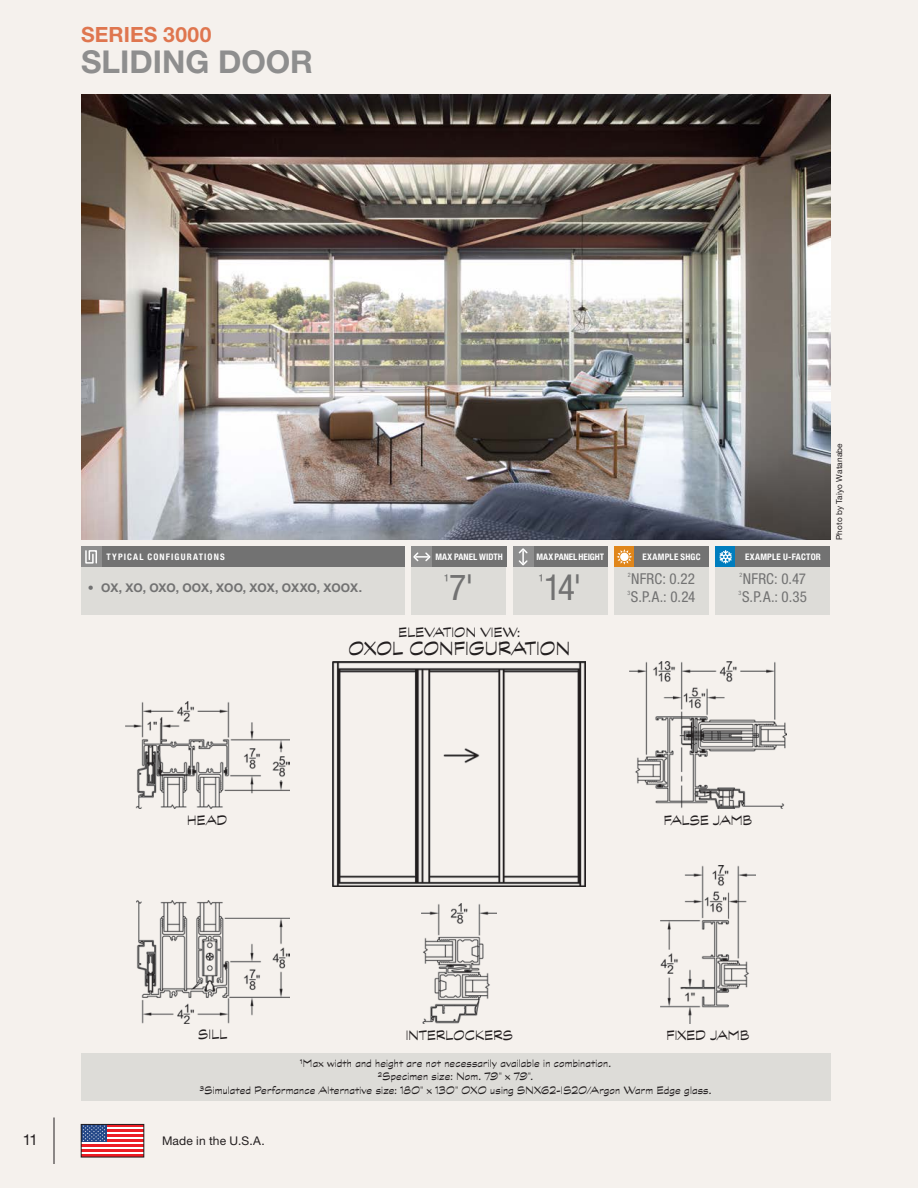
<style>
.page{position:relative;width:918px;height:1188px;background:#f5f1ed}
.page>*{position:absolute;margin:0;border:0;box-sizing:border-box;transform-origin:0 0}
.t1{font:condensed 36px "Helvetica Neue LT Std";color:#727272}
.t2{font:700 31.5px "Helvetica Neue LT Std";color:#8e8e8e}
.t3{font:21px "Graphite Std";letter-spacing:.005em;color:#231f20}
.t4{font:700 21px "Helvetica Neue LT Std";letter-spacing:.01em;color:#df764f}
.t5{font:15px "Graphite Std";letter-spacing:.015em;color:#231f20}
.t6{font:condensed 15px "Helvetica Neue LT Std";letter-spacing:.015em;color:#727272}
.t7{font:15px "Helvetica Neue LT Std";color:#231f20}
.t8{font:12px/13.2px "Graphite Std";letter-spacing:.015em;color:#231f20;text-align:center}
.t9{font:700 12px "Helvetica Neue LT Std";letter-spacing:-.01em;color:#727272}
.t10{font:12px "Helvetica Neue LT Std";letter-spacing:.01em;color:#231f20}
.t11{font:700 condensed 9px "Helvetica Neue LT Std";letter-spacing:.025em;color:#fff}
.t12{font:700 condensed 9px "Helvetica Neue LT Std";letter-spacing:.125em;color:#fff}
.t13{font:700 condensed 9px "Helvetica Neue LT Std";letter-spacing:-.01em;color:#fff}
.t14{font:700 condensed 9px "Helvetica Neue LT Std";color:#fff}
.t15{font:8.25px "Helvetica Neue LT Std";letter-spacing:.02em;color:#231f20}
.t16{font:condensed 6px "Helvetica Neue LT Std";color:#727272}
</style>
<div class="page">
<svg style="left:83px;top:1127px;width:59px;height:28px"></svg>
<hr style="left:107px;top:1124px;width:37px;height:3px;background:#ed1d24">
<hr style="left:107px;top:1129px;width:37px;height:3px;background:#ed1d24">
<hr style="left:107px;top:1134px;width:37px;height:3px;background:#ed1d24">
<hr style="left:107px;top:1139px;width:37px;height:3px;background:#ed1d24">
<hr style="left:81px;top:1145px;width:63px;height:2px;background:#ed1d24">
<hr style="left:81px;top:1150px;width:63px;height:2px;background:#ed1d24">
<div style="left:81px;top:1124px;width:26px;height:18px;background:#224687"></div>
<svg style="left:83px;top:1126px;width:22px;height:15px"></svg>
<div style="left:81px;top:1124px;width:63px;height:33px;border:1px solid #231f20"></div>
<hr style="left:54px;top:1117px;width:1px;height:47px;background:#231f20">
<img style="left:81px;top:94px;width:749px;height:446px">
<div style="left:100px;top:547px;width:305px;height:20px;background:#727272"></div>
<div style="left:81px;top:567px;width:324px;height:47px;background:#dddcd8"></div>
<div style="left:81px;top:547px;width:20px;height:20px;background:#8e8e8e"></div>
<svg style="left:85px;top:550px;width:12px;height:14px"></svg>
<img style="left:422px;top:903px;width:75px;height:120px">
<img style="left:333px;top:662px;width:253px;height:224px">
<img style="left:661px;top:866px;width:94px;height:157px">
<img style="left:630px;top:662px;width:157px;height:147px">
<img style="left:136px;top:901px;width:153px;height:122px">
<img style="left:125px;top:701px;width:164px;height:108px">
<div style="left:614px;top:567px;width:95px;height:47px;background:#dddcd8"></div>
<div style="left:614px;top:547px;width:20px;height:20px;background:#e0861b"></div>
<svg style="left:617px;top:549px;width:15px;height:16px"></svg>
<div style="left:634px;top:547px;width:75px;height:20px;background:#727272"></div>
<div style="left:716px;top:567px;width:114px;height:47px;background:#dddcd8"></div>
<div style="left:716px;top:547px;width:20px;height:20px;background:#007dbe"></div>
<svg style="left:719px;top:550px;width:13px;height:14px"></svg>
<div style="left:736px;top:547px;width:94px;height:20px;background:#727272"></div>
<div style="left:513px;top:567px;width:95px;height:47px;background:#dddcd8"></div>
<div style="left:412px;top:567px;width:94px;height:47px;background:#dddcd8"></div>
<div style="left:81px;top:1053px;width:749px;height:47px;background:#dddcd8"></div>
<div style="left:533px;top:547px;width:75px;height:20px;background:#727272"></div>
<div style="left:513px;top:547px;width:20px;height:20px;background:#8e8e8e"></div>
<svg style="left:518px;top:548px;width:10px;height:18px"></svg>
<div style="left:432px;top:547px;width:74px;height:20px;background:#727272"></div>
<div style="left:412px;top:547px;width:20px;height:20px;background:#8e8e8e"></div>
<svg style="left:413px;top:552px;width:18px;height:10px"></svg>
<h3 class="t4" style="left:81px;top:22px;width:132px">SERIES 3000</h3>
<h2 class="t2" style="left:81px;top:43px;width:234px">SLIDING DOOR</h2>
<p class="t15" style="left:834px;top:540px;width:98px;rotate:-90deg">Photo by Taiyo Watanabe</p>
<p class="t12" style="left:106px;top:551px;width:120px">TYPICAL CONFIGURATIONS</p>
<p class="t9" style="left:88px;top:580px;width:276px">• OX, XO, OXO, OOX, XOO, XOX, OXXO, XOOX.</p>
<p class="t14" style="left:435px;top:551px;width:69px">MAX PANEL WIDTH</p>
<p class="t13" style="left:537px;top:551px;width:69px">MAX PANEL HEIGHT</p>
<p class="t11" style="left:643px;top:551px;width:60px">EXAMPLE SHGC</p>
<p class="t11" style="left:745px;top:551px;width:77px">EXAMPLE U-FACTOR</p>
<h1 class="t1" style="left:444px;top:567px;width:31px"><sup>¹</sup>7'</h1>
<h1 class="t1" style="left:539px;top:567px;width:44px"><sup>¹</sup>14'</h1>
<p class="t16" style="left:628px;top:572px;width:4px">2</p>
<p class="t6" style="left:631px;top:570px;width:66px">NFRC: 0.22</p>
<p class="t16" style="left:627px;top:590px;width:4px">3</p>
<p class="t6" style="left:631px;top:588px;width:66px">S.P.A.: 0.24</p>
<p class="t16" style="left:740px;top:572px;width:4px">2</p>
<p class="t6" style="left:743px;top:570px;width:65px">NFRC: 0.47</p>
<p class="t16" style="left:739px;top:590px;width:4px">3</p>
<p class="t6" style="left:742px;top:588px;width:67px">S.P.A.: 0.35</p>
<p class="t5" style="left:398px;top:624px;width:123px">ELEVATION VIEW:</p>
<h3 class="t3" style="left:349px;top:637px;width:223px">OXOL CONFIGURATION</h3>
<p class="t5" style="left:187px;top:812px;width:42px">HEAD</p>
<p class="t5" style="left:664px;top:812px;width:90px">FALSE JAMB</p>
<p class="t5" style="left:198px;top:1027px;width:31px">SILL</p>
<p class="t5" style="left:406px;top:1027px;width:109px">INTERLOCKERS</p>
<p class="t5" style="left:667px;top:1027px;width:84px">FIXED JAMB</p>
<p class="t8" style="left:200px;top:1057px;width:513px">¹Max width and height are not necessarily available in combination.<br>²Specimen size: Nom. 79" x 79".<br>³Simulated Performance Alternative size: 180" x 130" OXO using SNX62-IS20/Argon Warm Edge glass.</p>
<p class="t7" style="left:23px;top:1130px;width:17px">11</p>
<p class="t10" style="left:162px;top:1134px;width:104px">Made in the U.S.A.</p>
</div>
